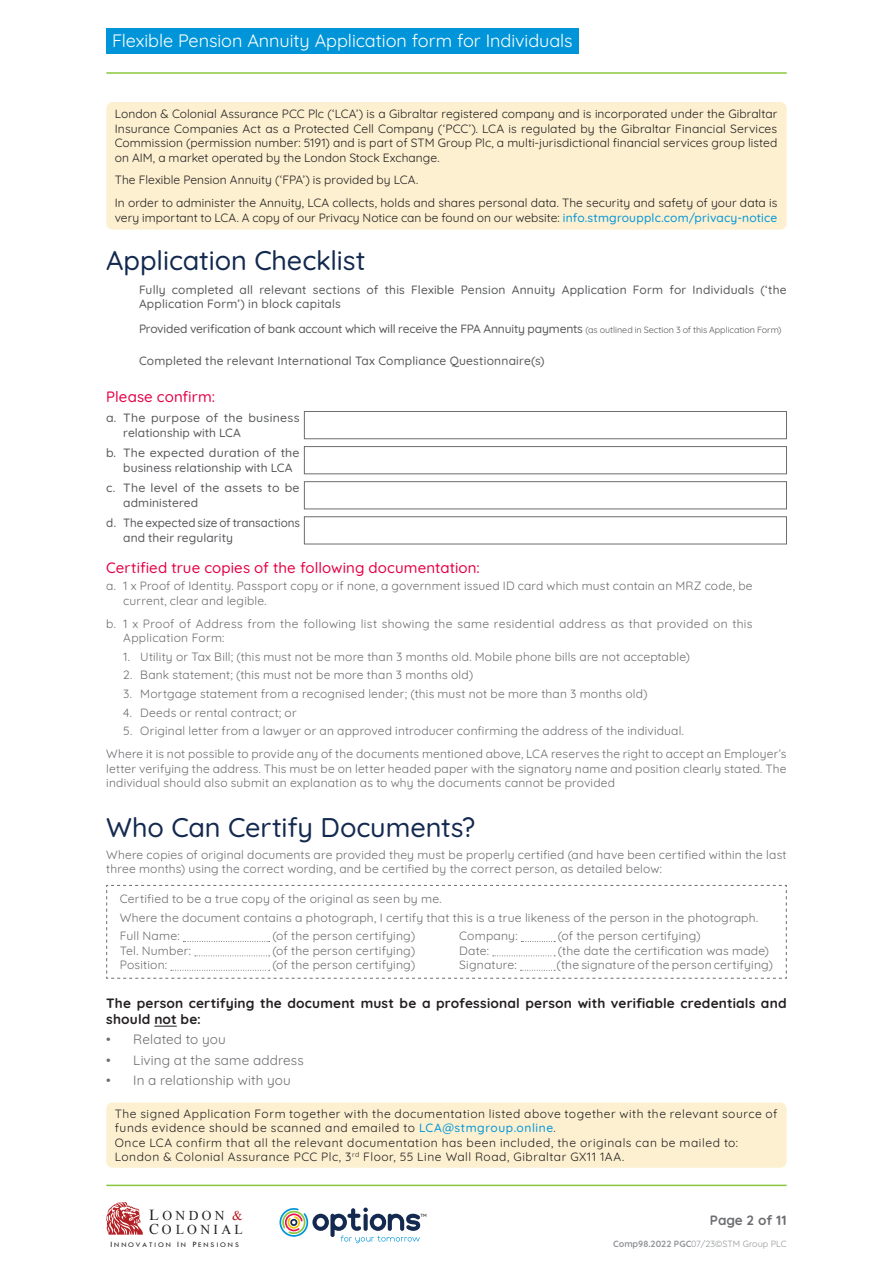
<style>
.page{position:relative;width:893px;height:1263px;background:#fff}
.page>*{position:absolute;margin:0;border:0;box-sizing:border-box;transform-origin:0 0}
.t1{font:500 27px "Quicksand";letter-spacing:-.005em;color:#13294f}
.t2{font:18px "Quicksand";letter-spacing:-.005em;color:#fff}
.Sub_Header{font:500 15px "Quicksand";letter-spacing:.005em;color:#e50045}
.t3{font:13.65px "Times New Roman";letter-spacing:.245em;color:#231f20}
.text-white1{font:700 13.5px/16.2px "Quicksand";letter-spacing:.01em;color:#231f20}
.t4{font:13.5px "Quicksand";letter-spacing:.01em;color:#6c6d70}
.t5{font:700 13.5px "Quicksand";color:#6c6d70}
.t6{font:13.5px "Times New Roman";letter-spacing:.25em;color:#231f20}
.Body_Text{font:12px/14.4px "Quicksand";letter-spacing:.015em;color:#6c6d70}
.t7{font:500 12px/14.4px "Quicksand";letter-spacing:.01em;color:#57585a}
.text-white1-2{font:12px "Quicksand";letter-spacing:.015em;color:#6c6d70}
.t8{font:12px/14.4px "Quicksand";letter-spacing:.025em;color:#231f20;text-align:justify}
.t9{font:12px/14.4px "Quicksand";letter-spacing:.045em;color:#231f20}
.t10{font:12px/14.4px "Quicksand";letter-spacing:.005em;color:#231f20}
.t11{font:500 12px "Quicksand";letter-spacing:-.015em;color:#57585a}
.t12{font:9px "Quicksand";color:#939598}
.t13{font:7.2px "Tw Cen";letter-spacing:.26em;color:#231f20;scale:1.05 1}
.t14{font:500 4.5px "Quicksand";color:#231f20}
.s1{font-weight:500;color:#0095d9}
.s2{font-weight:400;font-size:9px}
.s3{font-size:15.3px}
.s4{color:#b61f27}
.s5{font-size:15px}
.s6{font-size:8.4px}
.s7{font-weight:700}
</style>
<div class="page">
<hr style="left:106px;top:72px;width:681px;height:2px;background:#8bc63e">
<hr style="left:106px;top:1184px;width:681px;height:2px;background:#8bc63e">
<svg style="left:279px;top:1207px;width:141px;height:36px"></svg>
<div style="left:290px;top:1219px;width:7px;height:7px;border:2px solid #13294f;border-radius:50%"></div>
<svg style="left:106px;top:1202px;width:37px;height:32px"></svg>
<div style="left:106px;top:29px;width:472px;height:25px;background:#0095d9"></div>
<div style="left:106px;top:1102px;width:681px;height:66px;background:#fcf0d0;border-radius:6px"></div>
<svg style="left:154px;top:1026px;width:23px;height:1px"></svg>
<svg style="left:106px;top:885px;width:681px;height:94px"></svg>
<div style="left:304px;top:411px;width:483px;height:28px;border:1px solid #6c6d70"></div>
<div style="left:304px;top:446px;width:483px;height:28px;border:1px solid #6c6d70"></div>
<div style="left:304px;top:481px;width:483px;height:28px;border:1px solid #6c6d70"></div>
<div style="left:304px;top:516px;width:483px;height:28px;border:1px solid #6c6d70"></div>
<div style="left:106px;top:102px;width:681px;height:128px;background:#fcf0d0;border-radius:6px"></div>
<h2 class="t2" style="left:112px;top:27px;width:462px">Flexible Pension Annuity Application form for Individuals</h2>
<p class="t8" style="left:115px;top:106px;width:664px">London &amp; Colonial Assurance PCC Plc (‘LCA’) is a Gibraltar registered company and is incorporated under the Gibraltar Insurance Companies Act as a Protected Cell Company (‘PCC’). LCA is regulated by the Gibraltar Financial Services Commission (permission number: 5191) and is part of STM Group Plc, a multi-jurisdictional financial services group listed on AIM, a market operated by the London Stock Exchange.</p>
<p class="t10" style="left:115px;top:172px;width:305px">The Flexible Pension Annuity (‘FPA’) is provided by LCA.</p>
<p class="t10" style="left:115px;top:195px;width:664px">In order to administer the Annuity, LCA collects, holds and shares personal data. The security and safety of your data is very important to LCA. A copy of our Privacy Notice can be found on our website: <span class="s1">info.stmgroupplc.com/privacy-notice</span></p>
<p class="t1" style="left:106px;top:239px;width:261px">Application Checklist</p>
<p class="t7" style="left:139px;top:281px;width:649px">Fully completed all relevant sections of this Flexible Pension Annuity Application Form for Individuals (‘the<br>Application Form’) in block capitals</p>
<p class="t11" style="left:139px;top:320px;width:644px">Provided verification of bank account which will receive the FPA Annuity payments <span class="s2">(as outlined in Section 3 of this Application Form)</span></p>
<p class="t7" style="left:139px;top:352px;width:407px">Completed the relevant International Tax Compliance Questionnaire(s)</p>
<p class="Sub_Header" style="left:106px;top:385px;width:110px">Please confirm:</p>
<p class="t7" style="left:123px;top:409px;width:178px;text-indent:-17px">a. The purpose of the business relationship with LCA</p>
<p class="t7" style="left:123px;top:445px;width:178px;text-indent:-17px">b. The expected duration of the business relationship with LCA</p>
<p class="t7" style="left:123px;top:480px;width:178px;text-indent:-17px">c. The level of the assets to be administered</p>
<p class="t7" style="left:123px;top:515px;width:178px;text-indent:-17px">d. The expected size of transactions and their regularity</p>
<p class="Sub_Header" style="left:106px;top:556px;width:375px">Certified true copies of the following documentation:</p>
<p class="Body_Text" style="left:123px;top:577px;width:631px;text-indent:-17px">a. 1 x Proof of Identity. Passport copy or if none, a government issued ID card which must contain an MRZ code, be current, clear and legible.</p>
<p class="Body_Text" style="left:123px;top:615px;width:631px;text-indent:-17px">b. 1 x Proof of Address from the following list showing the same residential address as that provided on this<br>Application Form:</p>
<p class="Body_Text" style="left:123px;top:648px;width:568px">1. Utility or Tax Bill; (this must not be more than 3 months old. Mobile phone bills are not acceptable)</p>
<p class="Body_Text" style="left:123px;top:666px;width:352px">2. Bank statement; (this must not be more than 3 months old)</p>
<p class="Body_Text" style="left:123px;top:685px;width:526px">3. Mortgage statement from a recognised lender; (this must not be more than 3 months old)</p>
<p class="Body_Text" style="left:123px;top:704px;width:175px">4. Deeds or rental contract; or</p>
<p class="Body_Text" style="left:123px;top:722px;width:562px">5. Original letter from a lawyer or an approved introducer confirming the address of the individual.</p>
<p class="Body_Text" style="left:106px;top:745px;width:682px;text-align:justify">Where it is not possible to provide any of the documents mentioned above, LCA reserves the right to accept an Employer’s letter verifying the address. This must be on letter headed paper with the signatory name and position clearly stated. The individual should also submit an explanation as to why the documents cannot be provided</p>
<p class="t1" style="left:106px;top:806px;width:370px">Who Can Certify Documents?</p>
<p class="Body_Text" style="left:106px;top:846px;width:682px">Where copies of original documents are provided they must be properly certified (and have been certified within the last three months) using the correct wording, and be certified by the correct person, as detailed below:</p>
<p class="text-white1-2" style="left:120px;top:889px;width:323px">Certified to be a true copy of the original as seen by me.</p>
<p class="text-white1-2" style="left:120px;top:908px;width:640px">Where the document contains a photograph, I certify that this is a true likeness of the person in the photograph.</p>
<p class="text-white1-2" style="left:120px;top:927px;width:61px">Full Name:</p>
<p class="text-white1-2" style="left:272px;top:927px;width:144px">(of the person certifying)</p>
<p class="text-white1-2" style="left:120px;top:941px;width:73px">Tel. Number:</p>
<p class="text-white1-2" style="left:272px;top:941px;width:144px">(of the person certifying)</p>
<p class="text-white1-2" style="left:120px;top:955px;width:49px">Position:</p>
<p class="text-white1-2" style="left:272px;top:955px;width:144px">(of the person certifying)</p>
<p class="text-white1-2" style="left:459px;top:927px;width:60px">Company:</p>
<p class="text-white1-2" style="left:558px;top:927px;width:144px">(of the person certifying)</p>
<p class="text-white1-2" style="left:459px;top:941px;width:31px">Date:</p>
<p class="text-white1-2" style="left:558px;top:941px;width:213px">(the date the certification was made)</p>
<p class="text-white1-2" style="left:459px;top:955px;width:59px">Signature:</p>
<p class="text-white1-2" style="left:557px;top:955px;width:218px">(the signature of the person certifying)</p>
<p class="text-white1" style="left:106px;top:993px;width:682px">The person certifying the document must be a professional person with verifiable credentials and should not be:</p>
<p class="t4" style="left:106px;top:1029px;width:121px">• Related to you</p>
<p class="t4" style="left:106px;top:1049px;width:199px">• Living at the same address</p>
<p class="t4" style="left:106px;top:1070px;width:186px">• In a relationship with you</p>
<p class="t9" style="left:115px;top:1105px;width:664px">The signed Application Form together with the documentation listed above together with the relevant source of funds evidence should be scanned and emailed to <span class="s1">LCA@stmgroup.online</span>.</p>
<p class="t9" style="left:115px;top:1134px;width:625px">Once LCA confirm that all the relevant documentation has been included, the originals can be mailed to:</p>
<p class="t9" style="left:115px;top:1148px;width:511px">London &amp; Colonial Assurance PCC Plc, 3<sup>rd</sup> Floor, 55 Line Wall Road, Gibraltar GX11 1AA.</p>
<p class="t6" style="left:149px;top:1206px;width:95px"><span class="s3">L</span>ONDON <span class="s4">&amp;</span></p>
<p class="t14" style="left:420px;top:1212px;width:8px">TM</p>
<p class="t3" style="left:149px;top:1220px;width:95px"><span class="s5">C</span>OLONIAL</p>
<p class="t13" style="left:110px;top:1240px;width:124px"><span class="s6">I</span>NNOVATION <span class="s6">I</span>N <span class="s6">P</span>ENSIONS</p>
<p class="t5" style="left:710px;top:1210px;width:78px">Page 2 of 11</p>
<p class="t12" style="left:613px;top:1237px;width:175px"><span class="s7">Comp98.2022 PGC</span>07/23©STM Group PLC</p>
</div>
